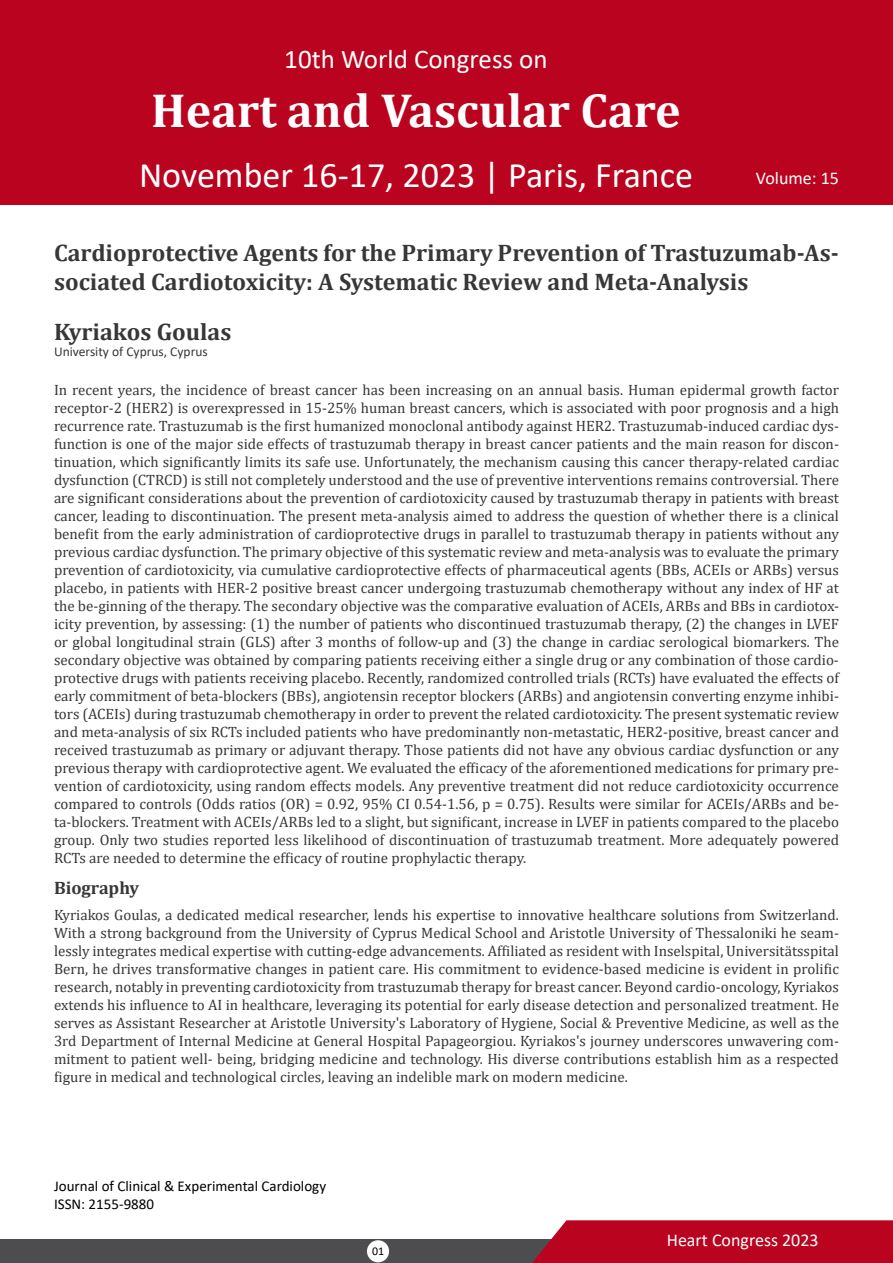
<style>
.page{position:relative;width:893px;height:1263px;background:#fff}
.page>*{position:absolute;margin:0;border:0;box-sizing:border-box;transform-origin:0 0}
.t1{font:700 48px "Cambria";color:#fff}
.t2{font:36px "Calibri";color:#fff}
.t3{font:27px "Calibri";color:#fff}
.t4{font:700 24px/28.8px "Cambria";color:#373738}
.t5{font:18px "Calibri";color:#fff}
.t6{font:700 18px "Cambria";color:#373738}
.t7{font:15px/18px "Cambria";color:#373738;text-align:justify}
.t8{font:15px/18px "Calibri";color:#000}
.t9{font:13.5px "Calibri";color:#373738}
.t10{font:11.85px "Calibri";color:#000}
</style>
<div class="page">
<div style="left:0;top:1239px;width:591px;height:24px;background:#4d4d4f"></div>
<div style="left:0;top:0;width:893px;height:204px;background:#ba041f"></div>
<svg style="left:532px;top:1220px;width:361px;height:43px;background:#bb0f28"></svg>
<div style="left:367px;top:1240px;width:22px;height:22px;background:#fff;border-radius:50%"></div>
<h3 class="t3" style="left:284px;top:41px;width:265px">10th World Congress on</h3>
<h1 class="t1" style="left:151px;top:77px;width:531px">Heart and Vascular Care</h1>
<h2 class="t2" style="left:139px;top:150px;width:555px">November 16-17, 2023 | Paris, France</h2>
<p class="t5" style="left:756px;top:166px;width:85px">Volume: 15</p>
<h3 class="t4" style="left:54px;top:238px;width:786px">Cardioprotective Agents for the Primary Prevention of Trastuzumab-As&shy;sociated Cardiotoxicity: A Systematic Review and Meta-Analysis</h3>
<h3 class="t4" style="left:54px;top:317px;width:179px">Kyriakos Goulas</h3>
<p class="t9" style="left:54px;top:342px;width:155px">University of Cyprus, Cyprus</p>
<p class="t7" style="left:54px;top:381px;width:786px">In recent years, the incidence of breast cancer has been increasing on an annual basis. Human epidermal growth factor receptor-2 (HER2) is overexpressed in 15-25% human breast cancers, which is associated with poor prognosis and a high recurrence rate. Trastuzumab is the first humanized monoclonal antibody against HER2. Trastuzumab-induced cardiac dys&shy;function is one of the major side effects of trastuzumab therapy in breast cancer patients and the main reason for discon&shy;tinuation, which significantly limits its safe use. Unfortunately, the mechanism causing this cancer therapy-related cardiac dysfunction (CTRCD) is still not completely understood and the use of preventive interventions remains controversial. There are significant considerations about the prevention of cardiotoxicity caused by trastuzumab therapy in patients with breast cancer, leading to discontinuation. The present meta-analysis aimed to address the question of whether there is a clinical benefit from the early administration of cardioprotective drugs in parallel to trastuzumab therapy in patients without any previous cardiac dysfunction. The primary objective of this systematic review and meta-analysis was to evaluate the primary prevention of cardiotoxicity, via cumulative cardioprotective effects of pharmaceutical agents (BBs, ACEIs or ARBs) versus placebo, in patients with HER-2 positive breast cancer undergoing trastuzumab chemotherapy without any index of HF at the be-ginning of the therapy. The secondary objective was the comparative evaluation of ACEIs, ARBs and BBs in cardiotox&shy;icity prevention, by assessing: (1) the number of patients who discontinued trastuzumab therapy, (2) the changes in LVEF or global longitudinal strain (GLS) after 3 months of follow-up and (3) the change in cardiac serological biomarkers. The secondary objective was obtained by comparing patients receiving either a single drug or any combination of those cardio&shy;protective drugs with patients receiving placebo. Recently, randomized controlled trials (RCTs) have evaluated the effects of early commitment of beta-blockers (BBs), angiotensin receptor blockers (ARBs) and angiotensin converting enzyme inhibi&shy;tors (ACEIs) during trastuzumab chemotherapy in order to prevent the related cardiotoxicity. The present systematic review and meta-analysis of six RCTs included patients who have predominantly non-metastatic, HER2-positive, breast cancer and received trastuzumab as primary or adjuvant therapy. Those patients did not have any obvious cardiac dysfunction or any previous therapy with cardioprotective agent. We evaluated the efficacy of the aforementioned medications for primary pre&shy;vention of cardiotoxicity, using random effects models. Any preventive treatment did not reduce cardiotoxicity occurrence compared to controls (Odds ratios (OR) = 0.92, 95% CI 0.54-1.56, p = 0.75). Results were similar for ACEIs/ARBs and be&shy;ta-blockers. Treatment with ACEIs/ARBs led to a slight, but significant, increase in LVEF in patients compared to the placebo group. Only two studies reported less likelihood of discontinuation of trastuzumab treatment. More adequately powered RCTs are needed to determine the efficacy of routine prophylactic therapy.</p>
<p class="t6" style="left:54px;top:875px;width:87px">Biography</p>
<p class="t7" style="left:54px;top:906px;width:786px">Kyriakos Goulas, a dedicated medical researcher, lends his expertise to innovative healthcare solutions from Switzerland.<br>With a strong background from the University of Cyprus Medical School and Aristotle University of Thessaloniki he seam&shy;lessly integrates medical expertise with cutting-edge advancements. Affiliated as resident with Inselspital, Universitätsspital Bern, he drives transformative changes in patient care. His commitment to evidence-based medicine is evident in prolific research, notably in preventing cardiotoxicity from trastuzumab therapy for breast cancer. Beyond cardio-oncology, Kyriakos extends his influence to AI in healthcare, leveraging its potential for early disease detection and personalized treatment. He serves as Assistant Researcher at Aristotle University's Laboratory of Hygiene, Social &amp; Preventive Medicine, as well as the 3rd Department of Internal Medicine at General Hospital Papageorgiou. Kyriakos's journey underscores unwavering com&shy;mitment to patient well- being, bridging medicine and technology. His diverse contributions establish him as a respected figure in medical and technological circles, leaving an indelible mark on modern medicine.</p>
<p class="t8" style="left:54px;top:1176px;width:274px">Journal of Clinical &amp; Experimental Cardiology<br>ISSN: 2155-9880</p>
<p class="t10" style="left:372px;top:1243px;width:14px">01</p>
<p class="t5" style="left:667px;top:1228px;width:153px">Heart Congress 2023</p>
</div>
